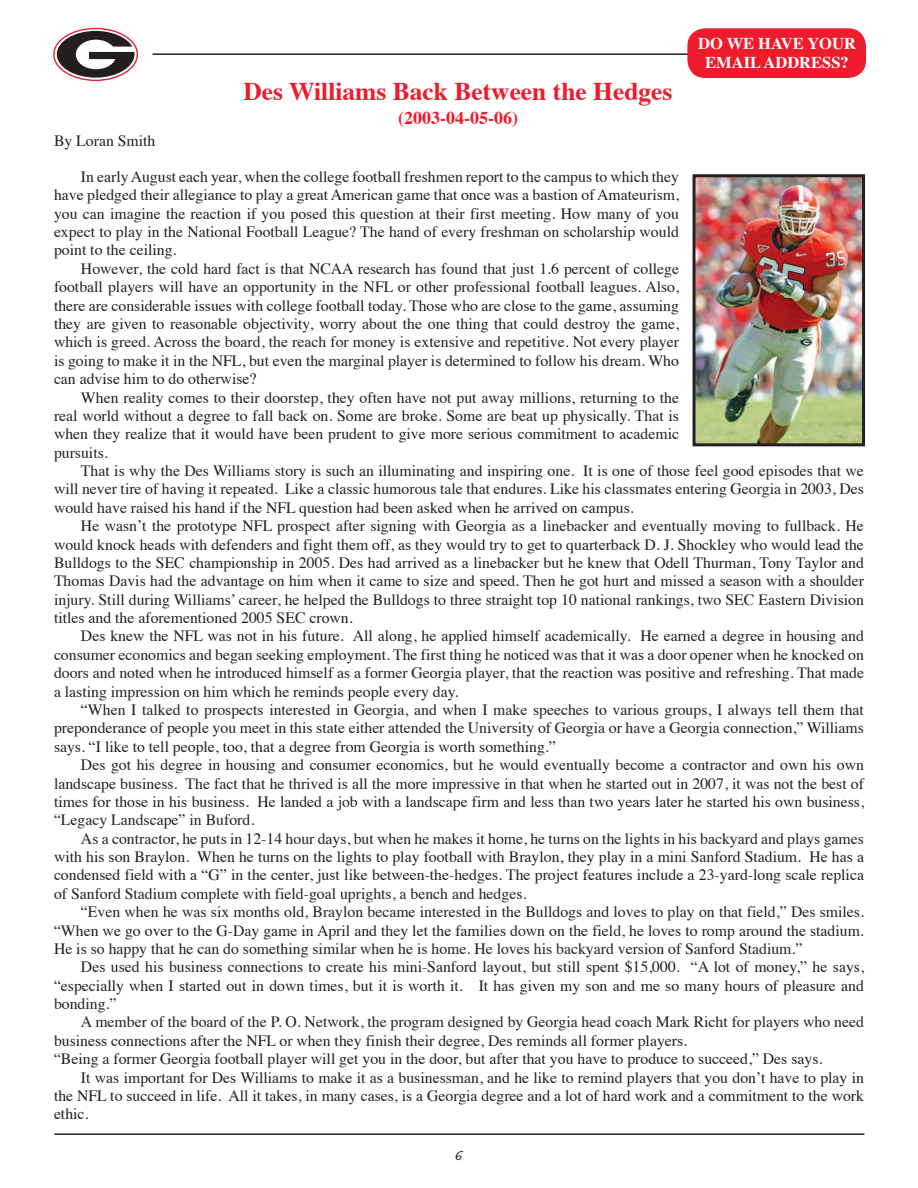
<style>
.page{position:relative;width:918px;height:1188px;background:#fff}
.page>*{position:absolute;margin:0;border:0;box-sizing:border-box;transform-origin:0 0}
.t1{font:700 25.5px "Times";color:#ee1b2c}
.t2{font:19.5px "Caflisch Script";color:#231f20}
.t3{font:700 18px "Times";color:#ee1b2c}
.t4{font:700 16.5px/18.8px "Times";color:#fff;text-align:center}
.t5{font:15.75px/18.5px "Times";color:#231f20;text-align:justify}
</style>
<div class="page">
<div style="left:53px;top:28px;width:85px;height:53px;border:1px solid #ee1b2c;border-radius:50%"></div>
<svg style="left:57px;top:31px;width:78px;height:47px"></svg>
<hr style="left:153px;top:53px;width:711px;height:2px;background:#231f20">
<hr style="left:54px;top:1133px;width:810px;height:2px;background:#231f20">
<div style="left:687px;top:28px;width:179px;height:50px;background:#ee1b2c;border-radius:18px"></div>
<img style="left:697px;top:178px;width:164px;height:264px">
<div style="left:693px;top:174px;width:172px;height:272px;border:3px solid #231f20"></div>
<h1 class="t1" style="left:244px;top:67px;width:431px">Des Williams Back Between the Hedges</h1>
<p class="t3" style="left:398px;top:101px;width:121px">(2003-04-05-06)</p>
<p class="t4" style="left:698px;top:33px;width:159px">DO WE HAVE YOUR<br>EMAIL ADDRESS?</p>
<p class="t5" style="left:54px;top:130px;width:103px">By Loran Smith</p>
<p class="t5" style="left:54px;top:166px;width:627px;text-indent:27px">In early August each year, when the college football freshmen report to the campus to which they have pledged their allegiance to play a great American game that once was a bastion of Amateurism, you can imagine the reaction if you posed this question at their first meeting. How many of you expect to play in the National Football League? The hand of every freshman on scholarship would point to the ceiling.</p>
<p class="t5" style="left:54px;top:258px;width:627px;text-indent:27px">However, the cold hard fact is that NCAA research has found that just 1.6 percent of college football players will have an opportunity in the NFL or other professional football leagues. Also, there are considerable issues with college football today. Those who are close to the game, assuming they are given to reasonable objectivity, worry about the one thing that could destroy the game, which is greed. Across the board, the reach for money is extensive and repetitive. Not every player is going to make it in the NFL, but even the marginal player is determined to follow his dream. Who can advise him to do otherwise?</p>
<p class="t5" style="left:54px;top:387px;width:627px;text-indent:27px">When reality comes to their doorstep, they often have not put away millions, returning to the real world without a degree to fall back on. Some are broke. Some are beat up physically. That is when they realize that it would have been prudent to give more serious commitment to academic pursuits.</p>
<p class="t5" style="left:54px;top:460px;width:811px;text-indent:27px">That is why the Des Williams story is such an illuminating and inspiring one. It is one of those feel good episodes that we will never tire of having it repeated. Like a classic humorous tale that endures. Like his classmates entering Georgia in 2003, Des would have raised his hand if the NFL question had been asked when he arrived on campus.</p>
<p class="t5" style="left:54px;top:515px;width:812px;text-indent:27px">He wasn’t the prototype NFL prospect after signing with Georgia as a linebacker and eventually moving to fullback. He would knock heads with defenders and fight them off, as they would try to get to quarterback D. J. Shockley who would lead the Bulldogs to the SEC championship in 2005. Des had arrived as a linebacker but he knew that Odell Thurman, Tony Taylor and Thomas Davis had the advantage on him when it came to size and speed. Then he got hurt and missed a season with a shoulder injury. Still during Williams’ career, he helped the Bulldogs to three straight top 10 national rankings, two SEC Eastern Division titles and the aforementioned 2005 SEC crown.</p>
<p class="t5" style="left:54px;top:626px;width:812px;text-indent:27px">Des knew the NFL was not in his future. All along, he applied himself academically. He earned a degree in housing and consumer economics and began seeking employment. The first thing he noticed was that it was a door opener when he knocked on doors and noted when he introduced himself as a former Georgia player, that the reaction was positive and refreshing. That made a lasting impression on him which he reminds people every day.</p>
<p class="t5" style="left:54px;top:699px;width:811px;text-indent:27px">“When I talked to prospects interested in Georgia, and when I make speeches to various groups, I always tell them that preponderance of people you meet in this state either attended the University of Georgia or have a Georgia connection,” Williams says. “I like to tell people, too, that a degree from Georgia is worth something.”</p>
<p class="t5" style="left:54px;top:754px;width:812px;text-indent:27px">Des got his degree in housing and consumer economics, but he would eventually become a contractor and own his own landscape business. The fact that he thrived is all the more impressive in that when he started out in 2007, it was not the best of times for those in his business. He landed a job with a landscape firm and less than two years later he started his own business, “Legacy Landscape” in Buford.</p>
<p class="t5" style="left:54px;top:828px;width:812px;text-indent:27px">As a contractor, he puts in 12-14 hour days, but when he makes it home, he turns on the lights in his backyard and plays games with his son Braylon. When he turns on the lights to play football with Braylon, they play in a mini Sanford Stadium. He has a condensed field with a “G” in the center, just like between-the-hedges. The project features include a 23-yard-long scale replica of Sanford Stadium complete with field-goal uprights, a bench and hedges.</p>
<p class="t5" style="left:54px;top:901px;width:811px;text-indent:27px">“Even when he was six months old, Braylon became interested in the Bulldogs and loves to play on that field,” Des smiles. “When we go over to the G-Day game in April and they let the families down on the field, he loves to romp around the stadium.<br>He is so happy that he can do something similar when he is home. He loves his backyard version of Sanford Stadium.”</p>
<p class="t5" style="left:54px;top:956px;width:811px;text-indent:27px">Des used his business connections to create his mini-Sanford layout, but still spent $15,000. “A lot of money,” he says, “especially when I started out in down times, but it is worth it. It has given my son and me so many hours of pleasure and bonding.”</p>
<p class="t5" style="left:54px;top:1012px;width:811px;text-align:left;text-indent:27px">A member of the board of the P. O. Network, the program designed by Georgia head coach Mark Richt for players who need business connections after the NFL or when they finish their degree, Des reminds all former players.<br>“Being a former Georgia football player will get you in the door, but after that you have to produce to succeed,” Des says.</p>
<p class="t5" style="left:54px;top:1067px;width:812px;text-indent:27px">It was important for Des Williams to make it as a businessman, and he like to remind players that you don’t have to play in the NFL to succeed in life. All it takes, in many cases, is a Georgia degree and a lot of hard work and a commitment to the work ethic.</p>
<p class="t2" style="left:454px;top:1145px;width:9px">6</p>
</div>
